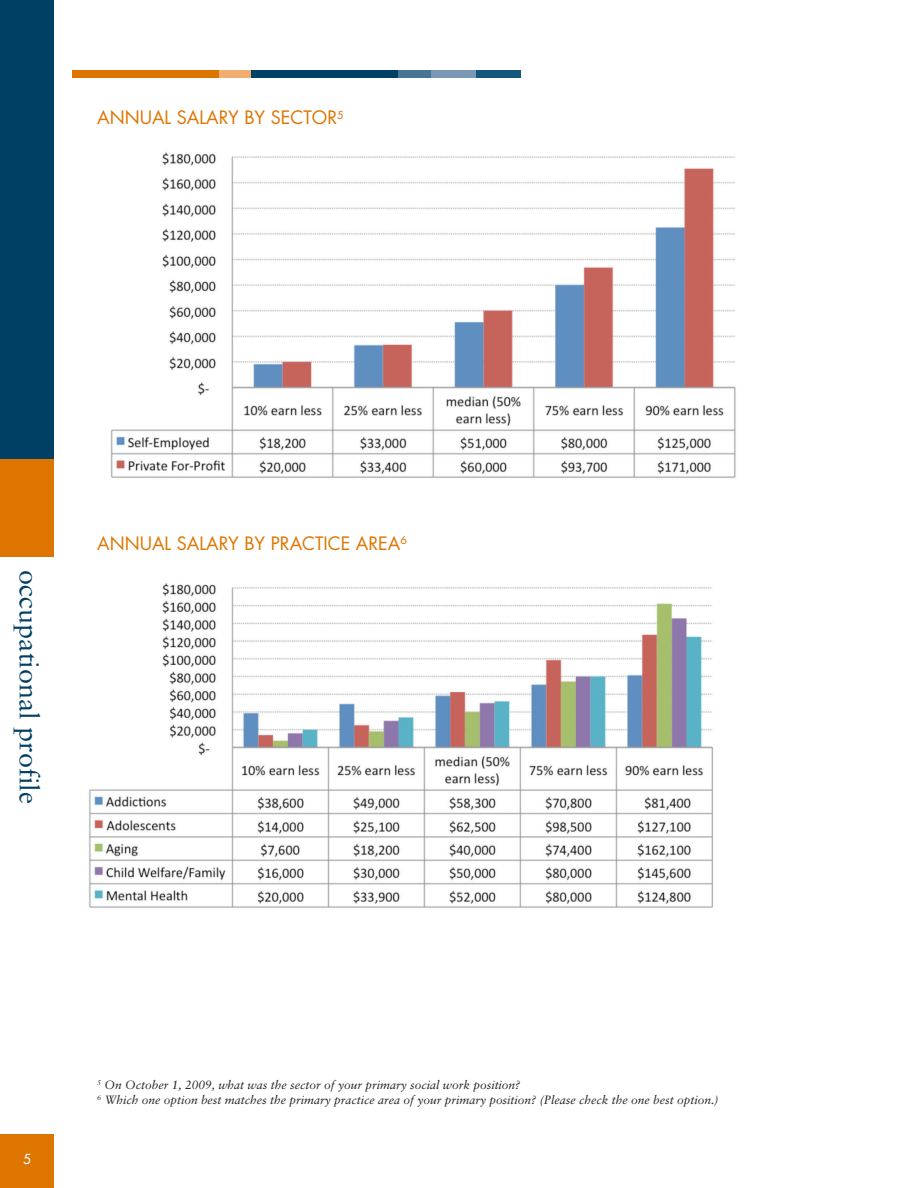
<style>
.page{position:relative;width:918px;height:1188px;background:#fff}
.page>*{position:absolute;margin:0;border:0;box-sizing:border-box;transform-origin:0 0}
.t1{font:27px "Sabon";color:#004065}
.t2{font:18px "Futura";color:#dd7500}
.t3{font:13.5px "Futura";color:#fff}
.t4{font:italic 12px/14.4px "Sabon";color:#231f20}
</style>
<div class="page">
<div style="left:0;top:0;width:54px;height:461px;background:#004065"></div>
<div style="left:0;top:459px;width:54px;height:98px;background:#dd7500"></div>
<div style="left:72px;top:70px;width:151px;height:7px;background:#dd7500"></div>
<div style="left:219px;top:70px;width:37px;height:7px;background:#f1ad6f"></div>
<div style="left:251px;top:70px;width:153px;height:7px;background:#004065"></div>
<div style="left:398px;top:70px;width:37px;height:7px;background:#487594"></div>
<div style="left:431px;top:70px;width:55px;height:7px;background:#7a98b3"></div>
<div style="left:476px;top:70px;width:44px;height:7px;background:#13577a"></div>
<div style="left:0;top:1134px;width:54px;height:54px;background:#dd7500"></div>
<img style="left:110px;top:152px;width:626px;height:326px">
<img style="left:89px;top:583px;width:624px;height:325px">
<h2 class="t2" style="left:97px;top:109px;width:248px">ANNUAL SALARY BY SECTOR<sup>5</sup></h2>
<h1 class="t1" style="left:41px;top:570px;width:235px;rotate:90deg">occupational profile</h1>
<h2 class="t2" style="left:97px;top:535px;width:311px">ANNUAL SALARY BY PRACTICE AREA<sup>6</sup></h2>
<p class="t3" style="left:23px;top:1153px;width:9px">5</p>
<p class="t4" style="left:97px;top:1079px;width:623px"><sup>5</sup> On October 1, 2009, what was the sector of your primary social work position?<br><sup>6</sup> Which one option best matches the primary practice area of your primary position? (Please check the one best option.)</p>
</div>
